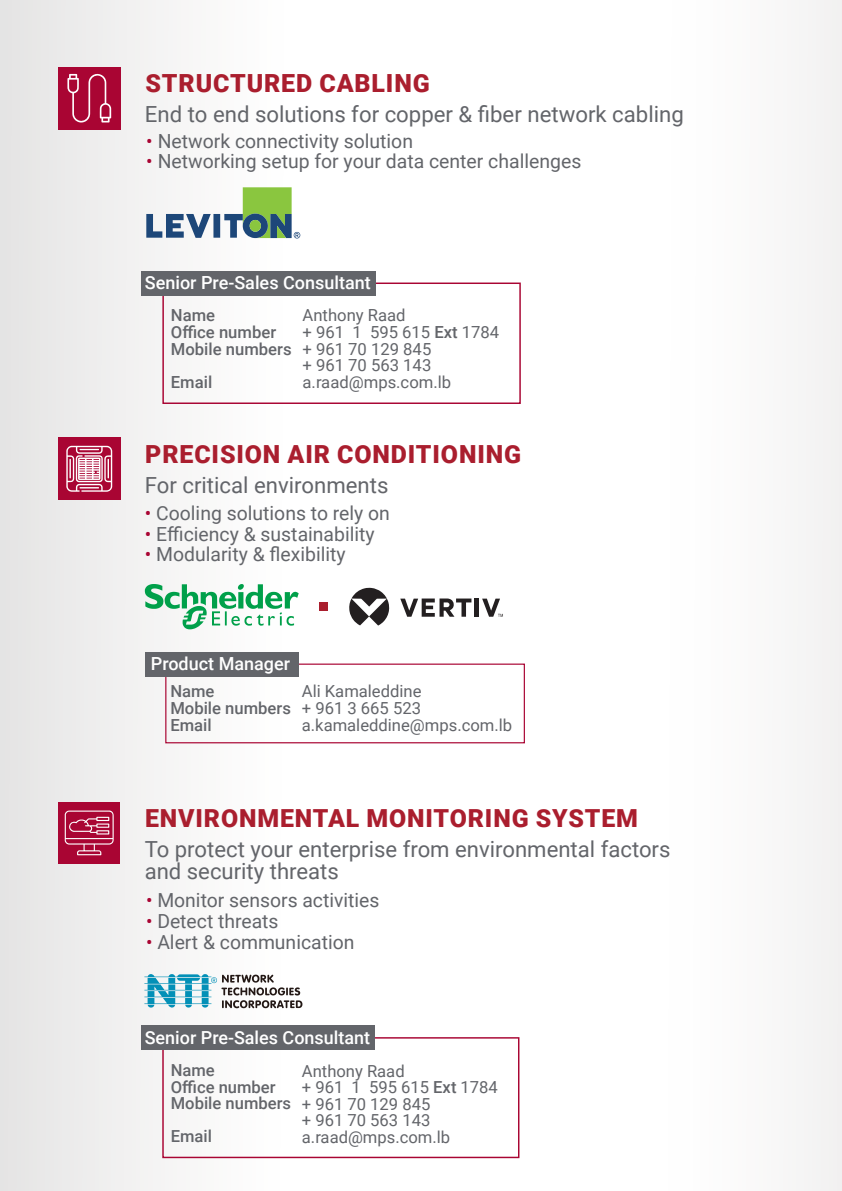
<style>
.page{position:relative;width:842px;height:1191px;background:#fff}
.page>*{position:absolute;margin:0;border:0;box-sizing:border-box;transform-origin:0 0}
.t1{font:900 25px "Roboto";letter-spacing:.035em;color:#aa1e2e}
.t2{font:900 24.8px "Roboto";letter-spacing:.035em;color:#aa1e2e}
.t3{font:22.2px/22.2px "Roboto";color:#63656a}
.t4{font:19.4px "Roboto";color:#63656a}
.t5{font:500 18px "Roboto";color:#fff}
.t6{font:16.6px/16.6px "Roboto";color:#63656a}
.t7{font:500 16.6px/16.6px "Roboto";color:#63656a}
.s1{color:#a90533}
.s2{font-weight:500}
</style>
<div class="page">
<div style="left:0;top:0;width:842px;height:1191px;background:linear-gradient(to right,#f3f2f2,#fff)"></div>
<div style="left:58px;top:438px;width:62px;height:62px;background:#a90533"></div>
<svg style="left:66px;top:446px;width:46px;height:46px"></svg>
<div style="left:165px;top:663px;width:360px;height:80px;border:1px solid #a90533"></div>
<div style="left:145px;top:652px;width:154px;height:24px;background:#63656a"></div>
<svg style="left:145px;top:584px;width:154px;height:45px"></svg>
<svg style="left:349px;top:587px;width:40px;height:38px"></svg>
<svg style="left:400px;top:598px;width:71px;height:19px"></svg>
<hr style="left:475px;top:598px;width:4px;height:18px;background:#231f20">
<svg style="left:482px;top:598px;width:21px;height:19px"></svg>
<div style="left:320px;top:602px;width:8px;height:8px;background:#aa1e2e"></div>
<div style="left:58px;top:67px;width:62px;height:62px;background:#a90533"></div>
<svg style="left:67px;top:73px;width:44px;height:49px"></svg>
<svg style="left:146px;top:187px;width:154px;height:51px"></svg>
<div style="left:162px;top:282px;width:359px;height:122px;border:1px solid #a90533"></div>
<div style="left:141px;top:271px;width:235px;height:24px;background:#63656a"></div>
<div style="left:58px;top:802px;width:62px;height:62px;background:#a90533"></div>
<svg style="left:65px;top:810px;width:49px;height:45px"></svg>
<svg style="left:144px;top:974px;width:158px;height:34px"></svg>
<div style="left:162px;top:1037px;width:357px;height:121px;border:1px solid #a90533"></div>
<div style="left:141px;top:1025px;width:234px;height:25px;background:#63656a"></div>
<p class="t1" style="left:145px;top:66px;width:286px">STRUCTURED CABLING</p>
<p class="t3" style="left:145px;top:102px;width:540px">End to end solutions for copper &amp; fiber network cabling</p>
<p class="t4" style="left:146px;top:128px;width:268px"><span class="s1">•</span> Network connectivity solution</p>
<p class="t4" style="left:146px;top:147px;width:436px"><span class="s1">•</span> Networking setup for your data center challenges</p>
<p class="t5" style="left:145px;top:270px;width:228px">Senior Pre-Sales Consultant</p>
<p class="t7" style="left:171px;top:307px;width:122px">Name<br>Office number<br>Mobile numbers</p>
<p class="t7" style="left:171px;top:373px;width:43px">Email</p>
<p class="t6" style="left:302px;top:307px;width:198px">Anthony Raad<br>+ 961 1 595 615 <span class="s2">Ext</span> 1784 + 961 70 129 845<br>+ 961 70 563 143 a.raad@mps.com.lb</p>
<p class="t1" style="left:145px;top:436px;width:377px">PRECISION AIR CONDITIONING</p>
<p class="t3" style="left:145px;top:473px;width:245px">For critical environments</p>
<p class="t4" style="left:145px;top:499px;width:247px"><span class="s1">•</span> Cooling solutions to rely on</p>
<p class="t4" style="left:145px;top:520px;width:231px"><span class="s1">•</span> Efficiency &amp; sustainability</p>
<p class="t4" style="left:145px;top:541px;width:202px"><span class="s1">•</span> Modularity &amp; flexibility</p>
<p class="t5" style="left:151px;top:651px;width:141px">Product Manager</p>
<p class="t7" style="left:170px;top:682px;width:122px">Name<br>Mobile numbers<br>Email</p>
<p class="t6" style="left:302px;top:682px;width:212px">Ali Kamaleddine<br>+ 961 3 665 523 a.kamaleddine@mps.com.lb</p>
<p class="t2" style="left:145px;top:801px;width:494px">ENVIRONMENTAL MONITORING SYSTEM</p>
<p class="t3" style="left:145px;top:837px;width:527px">To protect your enterprise from environmental factors and security threats</p>
<p class="t4" style="left:146px;top:886px;width:235px"><span class="s1">•</span> Monitor sensors activities</p>
<p class="t4" style="left:146px;top:907px;width:134px"><span class="s1">•</span> Detect threats</p>
<p class="t4" style="left:146px;top:929px;width:210px"><span class="s1">•</span> Alert &amp; communication</p>
<p class="t5" style="left:145px;top:1024px;width:227px">Senior Pre-Sales Consultant</p>
<p class="t7" style="left:171px;top:1061px;width:122px">Name<br>Office number<br>Mobile numbers</p>
<p class="t7" style="left:171px;top:1127px;width:43px">Email</p>
<p class="t6" style="left:302px;top:1061px;width:197px">Anthony Raad<br>+ 961 1 595 615 <span class="s2">Ext</span> 1784 + 961 70 129 845<br>+ 961 70 563 143 a.raad@mps.com.lb</p>
</div>
